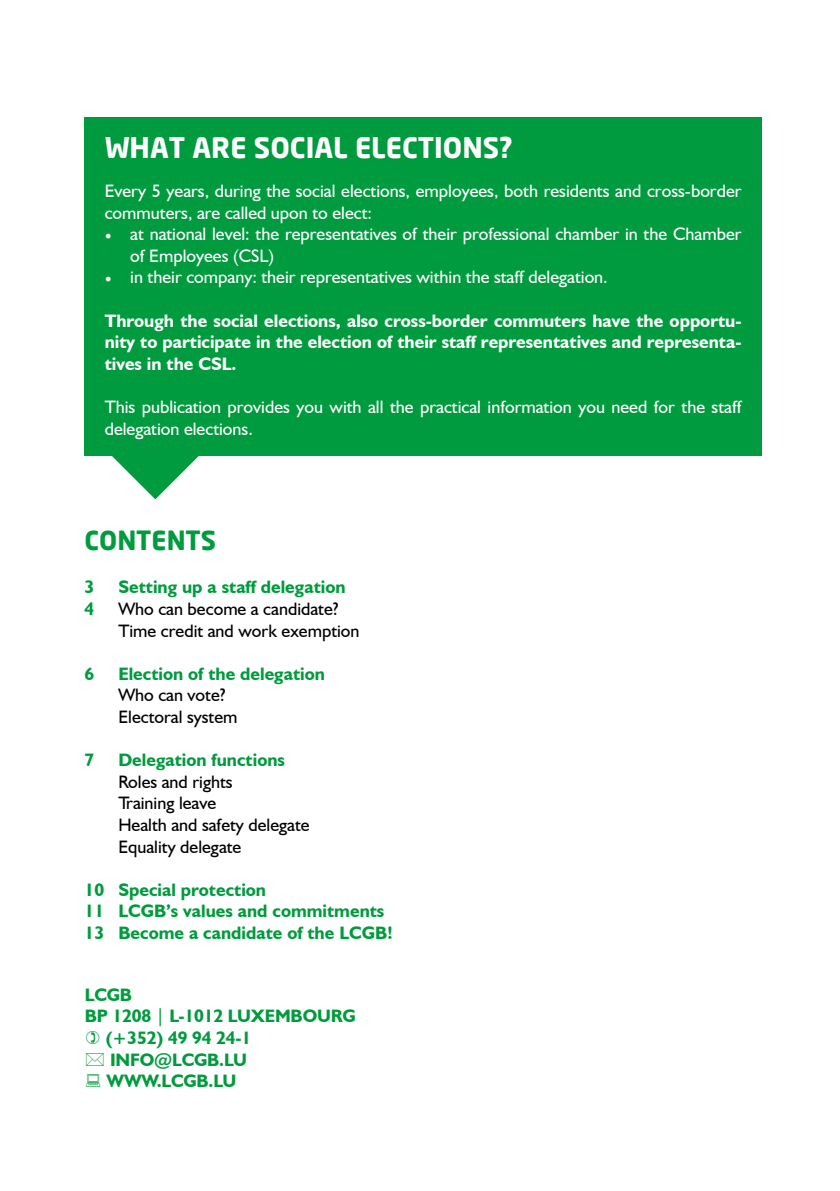
<style>
.page{position:relative;width:840px;height:1191px;background:#fff}
.page>*{position:absolute;margin:0;border:0;box-sizing:border-box;transform-origin:0 0}
.t1{font:700 28px "Neo Sans";color:#fff}
.t2{font:700 26px "Neo Sans";color:#009b3e}
.t3{font:18px/21.6px "Humanist 521 BT";color:#fff}
.t4{font:700 18px/21.6px "Humanist 521 BT";color:#009b3e}
.t5{font:700 18px/21.6px "Humanist 521 BT";color:#fff;text-align:justify}
.t6{font:18px/21.6px "Humanist 521 BT";color:#000}
.s1{font-family:"Minion Pro"}
.s2{font-weight:400}
</style>
<div class="page">
<svg style="left:112px;top:456px;width:87px;height:43px"></svg>
<div style="left:84px;top:117px;width:677px;height:339px;background:#009b3e"></div>
<h1 class="t1" style="left:105px;top:130px;width:409px">WHAT ARE SOCIAL ELECTIONS?</h1>
<p class="t3" style="left:105px;top:180px;width:638px">Every 5 years, during the social elections, employees, both residents and cross-border commuters, are called upon to elect:</p>
<p class="t3" style="left:130px;top:223px;width:612px;text-indent:-26px"><span class="s1">•</span> at national level: the representatives of their professional chamber in the Chamber of Employees (CSL)</p>
<p class="t3" style="left:105px;top:266px;width:504px"><span class="s1">•</span> in their company: their representatives within the staff delegation.</p>
<p class="t5" style="left:105px;top:309px;width:638px">Through the social elections, also cross-border commuters have the opportu&shy;nity to participate in the election of their staff representatives and representa&shy;tives in the CSL.</p>
<p class="t3" style="left:105px;top:396px;width:638px">This publication provides you with all the practical information you need for the staff delegation elections.</p>
<h2 class="t2" style="left:84px;top:524px;width:133px">CONTENTS</h2>
<p class="t4" style="left:84px;top:576px;width:11px">3</p>
<p class="t4" style="left:118px;top:576px;width:228px">Setting up a staff delegation</p>
<p class="t4" style="left:84px;top:597px;width:11px">4</p>
<p class="t6" style="left:118px;top:597px;width:242px">Who can become a candidate?<br>Time credit and work exemption</p>
<p class="t4" style="left:84px;top:662px;width:11px">6</p>
<p class="t4" style="left:118px;top:662px;width:208px">Election of the delegation</p>
<p class="t6" style="left:118px;top:684px;width:120px">Who can vote?<br>Electoral system</p>
<p class="t4" style="left:84px;top:749px;width:11px">7</p>
<p class="t4" style="left:118px;top:749px;width:168px">Delegation functions</p>
<p class="t6" style="left:118px;top:770px;width:193px">Roles and rights<br>Training leave<br>Health and safety delegate<br>Equality delegate</p>
<p class="t4" style="left:84px;top:878px;width:310px">10 Special protection<br>11 LCGB’s values and commitments<br>13 Become a candidate of the LCGB!</p>
<p class="t4" style="left:85px;top:983px;width:49px">LCGB</p>
<p class="t4" style="left:85px;top:1005px;width:272px">BP 1208 <span class="s2">|</span> L-1012 LUXEMBOURG</p>
<p class="t4" style="left:106px;top:1026px;width:147px">(+352) 49 94 24-1</p>
<p class="t4" style="left:110px;top:1048px;width:138px">INFO@LCGB.LU</p>
<p class="t4" style="left:106px;top:1069px;width:131px">WWW.LCGB.LU</p>
</div>
